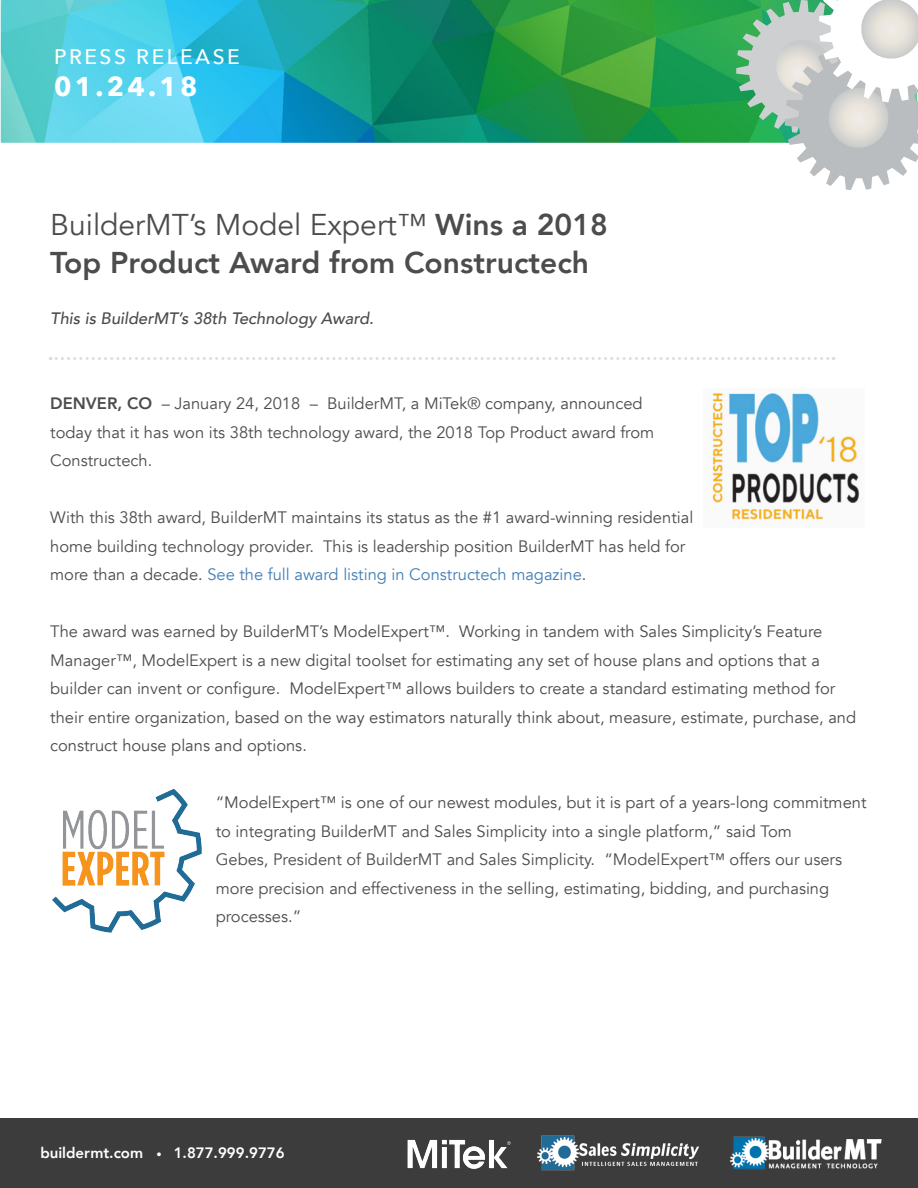
<style>
.page{position:relative;width:918px;height:1188px;background:#fff}
.page>*{position:absolute;margin:0;border:0;box-sizing:border-box;transform-origin:0 0}
.t1{font:30px "Avenir";color:#4b4c4d}
.t2{font:800 30px "Avenir";color:#4b4c4d}
.t3{font:700 27px "Avenir Next";color:#fff}
.t4{font:500 21px "Avenir Next";letter-spacing:.12em;color:#fff}
.t5{font:700 21px "Avenir Next";color:#fff}
.t6{font:16.5px/28.5px "Avenir";color:#4b4c4d}
.t7{font:italic 500 16.5px "Avenir";color:#4b4c4d}
.t8{font:800 15px "Avenir";color:#fff}
.s1{font-weight:800}
.s2{color:#427fb6}
.s3{font-size:10.5px}
</style>
<div class="page">
<div style="left:0;top:1118px;width:918px;height:70px;background:#3c3c3d"></div>
<img style="left:730px;top:1136px;width:152px;height:34px">
<img style="left:537px;top:1135px;width:162px;height:36px">
<img style="left:407px;top:1139px;width:104px;height:30px">
<svg style="left:0;top:0;width:736px;height:143px;background:#2da990"></svg>
<svg style="left:736px;top:0;width:182px;height:190px"></svg>
<svg style="left:50px;top:357px;width:784px;height:3px"></svg>
<img style="left:52px;top:788px;width:150px;height:145px">
<img style="left:711px;top:393px;width:149px;height:127px">
<p class="t4" style="left:54px;top:38px;width:187px">PRESS RELEASE</p>
<p class="t3" style="left:54px;top:63px;width:145px">01.24.18</p>
<p class="t5" style="left:34px;top:42px;width:113px">01.24.18</p>
<p class="t1" style="left:50px;top:207px;width:559px">BuilderMT’s Model Expert™ <span class="s1">Wins a 2018</span></p>
<p class="t2" style="left:50px;top:239px;width:540px">Top Product Award from Constructech</p>
<p class="t7" style="left:50px;top:308px;width:325px">This is BuilderMT’s 38th Technology Award.</p>
<p class="t6" style="left:50px;top:390px;width:606px"><span class="s1">DENVER, CO</span> – January 24, 2018 – BuilderMT, a MiTek® company, announced today that it has won its 38th technology award, the 2018 Top Product award from<br>Constructech.</p>
<p class="t6" style="left:50px;top:504px;width:645px">With this 38th award, BuilderMT maintains its status as the #1 award-winning residential home building technology provider. This is leadership position BuilderMT has held for more than a decade. <span class="s2">See the full award listing in Constructech magazine</span>.</p>
<p class="t6" style="left:50px;top:618px;width:808px">The award was earned by BuilderMT’s ModelExpert™. Working in tandem with Sales Simplicity’s Feature Manager™, ModelExpert is a new digital toolset for estimating any set of house plans and options that a builder can invent or configure. ModelExpert™ allows builders to create a standard estimating method for their entire organization, based on the way estimators naturally think about, measure, estimate, purchase, and construct house plans and options.</p>
<p class="t6" style="left:216px;top:789px;width:652px">“ModelExpert™ is one of our newest modules, but it is part of a years-long commitment to integrating BuilderMT and Sales Simplicity into a single platform,” said Tom<br>Gebes, President of BuilderMT and Sales Simplicity. “ModelExpert™ offers our users more precision and effectiveness in the selling, estimating, bidding, and purchasing processes.”</p>
<p class="t8" style="left:40px;top:1141px;width:246px">buildermt.com <span class="s3">•</span> 1.877.999.9776</p>
</div>
